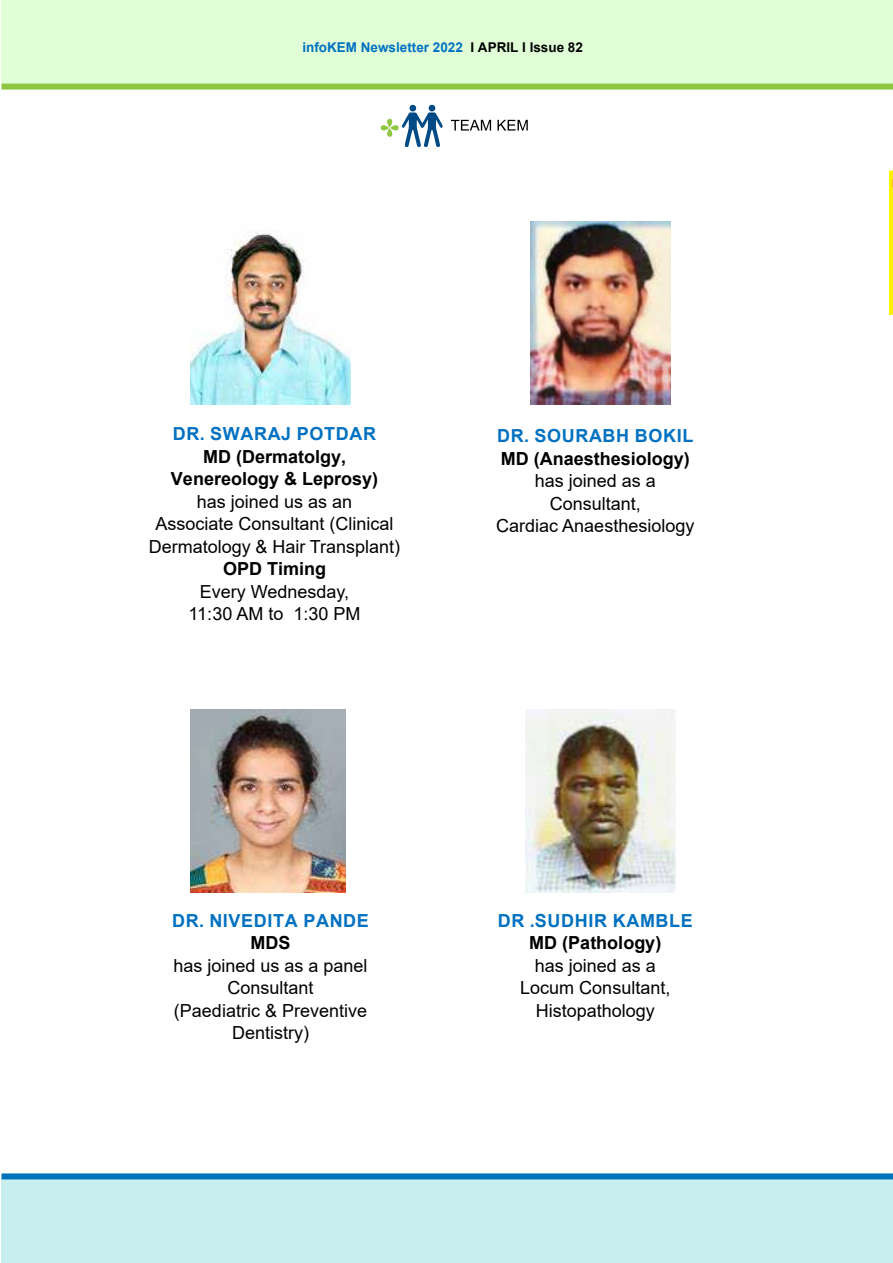
<style>
.page{position:relative;width:893px;height:1263px;background:#fff}
.page>*{position:absolute;margin:0;border:0;box-sizing:border-box;transform-origin:0 0}
.t1{font:18px/22.5px "Arial";color:#000;text-align:center}
.t2{font:700 18px/22.5px "Arial";color:#000;text-align:center}
.t3{font:700 18px "Arial";letter-spacing:.035em;color:#0071c1}
.t4{font:700 13.5px "Arial";color:#0071c1}
.s1{color:#000}
</style>
<div class="page">
<div style="left:2px;top:0;width:891px;height:84px;background:#e1ffd7"></div>
<div style="left:2px;top:1179px;width:891px;height:84px;background:#c9eef0"></div>
<div style="left:2px;top:84px;width:891px;height:6px;background:#8dc63f"></div>
<div style="left:2px;top:1173px;width:891px;height:6px;background:#0072bc"></div>
<img style="left:889px;top:170px;width:4px;height:145px">
<svg style="left:380px;top:104px;width:63px;height:44px"></svg>
<svg style="left:451px;top:120px;width:77px;height:11px"></svg>
<img style="left:190px;top:709px;width:155px;height:183px">
<img style="left:525px;top:709px;width:151px;height:183px">
<img style="left:190px;top:230px;width:161px;height:175px">
<img style="left:530px;top:222px;width:140px;height:183px">
<p class="t4" style="left:302px;top:37px;width:282px">infoKEM Newsletter 2022 <span class="s1">I APRIL I Issue 82</span></p>
<p class="t3" style="left:173px;top:421px;width:53px">Dr. Swa</p>
<p class="t3" style="left:254px;top:421px;width:70px">raj Potda</p>
<p class="t3" style="left:363px;top:421px;width:14px">r</p>
<p class="t2" style="left:171px;top:445px;width:209px">MD (Dermatolgy,<br>Venereology &amp; Leprosy)</p>
<p class="t1" style="left:149px;top:490px;width:253px">has joined us as an<br>Associate Consultant (Clinical<br>Dermatology &amp; Hair Transplant)</p>
<p class="t2" style="left:223px;top:558px;width:105px">OPD Timing</p>
<p class="t1" style="left:189px;top:580px;width:173px">Every Wednesday,<br>11:30 AM to 1:30 PM</p>
<p class="t3" style="left:497px;top:423px;width:106px">Dr. Sourabh</p>
<p class="t3" style="left:635px;top:423px;width:54px">Bokil</p>
<p class="t2" style="left:501px;top:447px;width:191px">MD (Anaesthesiology)</p>
<p class="t1" style="left:496px;top:469px;width:200px">has joined as a<br>Consultant,<br>Cardiac Anaesthesiology</p>
<p class="t3" style="left:172px;top:908px;width:70px">Dr. Nived</p>
<p class="t3" style="left:267px;top:908px;width:63px">ita Pande</p>
<p class="t2" style="left:251px;top:932px;width:40px">MDS</p>
<p class="t1" style="left:173px;top:954px;width:196px">has joined us as a panel<br>Consultant<br>(Paediatric &amp; Preventive<br>Dentistry)</p>
<p class="t3" style="left:498px;top:908px;width:143px">Dr .Sudhir Kamble</p>
<p class="t2" style="left:529px;top:932px;width:133px">MD (Pathology)</p>
<p class="t1" style="left:520px;top:954px;width:152px">has joined as a<br>Locum Consultant,<br>Histopathology</p>
</div>
